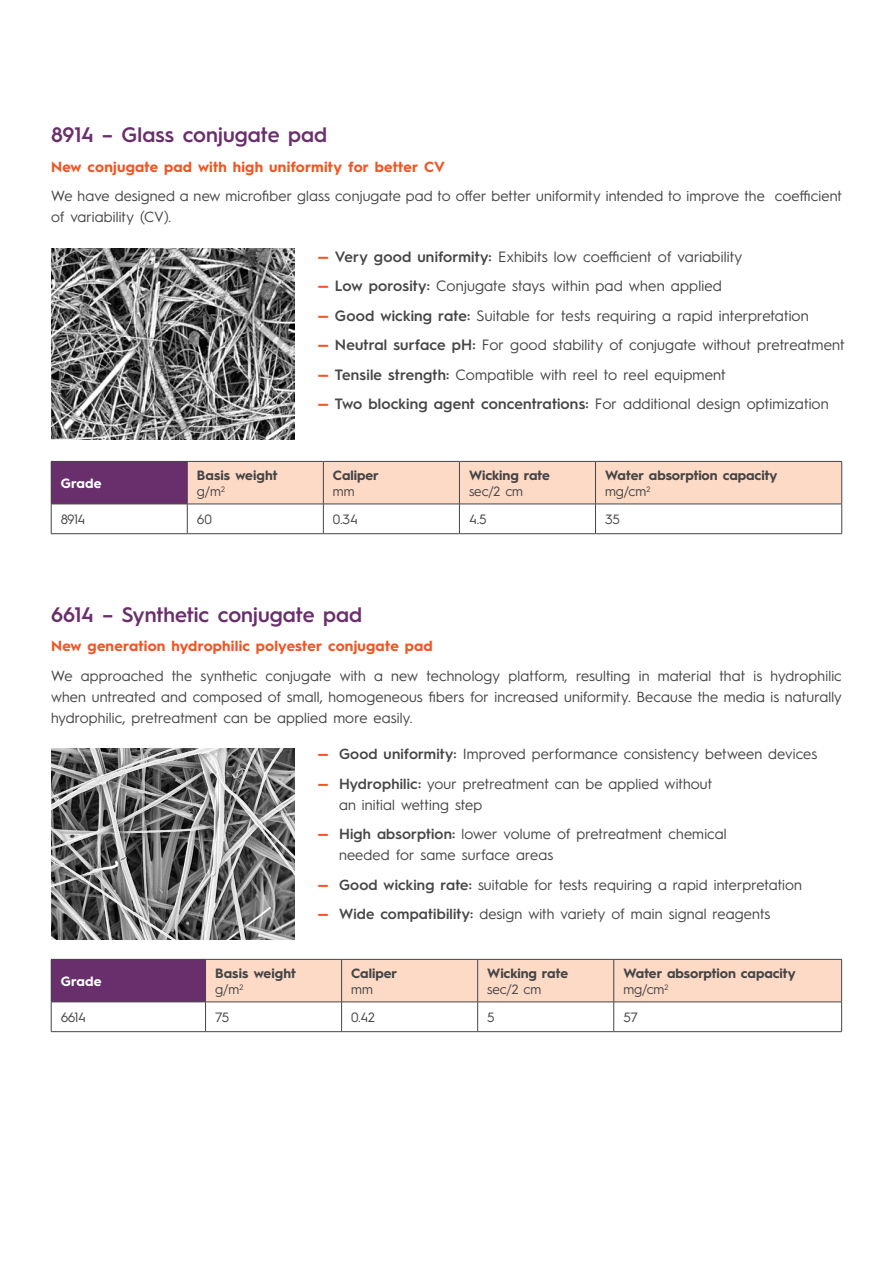
<style>
.page{position:relative;width:893px;height:1263px;background:#fff}
.page>*{position:absolute;margin:0;border:0;box-sizing:border-box;transform-origin:0 0}
.t1{font:600 21px "Hurme Geometric Sans 1";letter-spacing:.005em;color:#692f6c}
.t2{font:15px "Hurme Geometric Sans 1";letter-spacing:.01em;color:#464547}
.t3{font:600 15px "Hurme Geometric Sans 1";letter-spacing:.01em;color:#464547}
.t4{font:14.7px/21px "Hurme Geometric Sans 1";letter-spacing:.01em;color:#464547}
.t5{font:700 14.7px "Hurme Geometric Sans 1";letter-spacing:.01em;color:#f05625}
.t6{font:700 13.5px/16.5px "Hurme Geometric Sans 1";letter-spacing:-.005em;color:#464547}
.t7{font:13.5px "Hurme Geometric Sans 1";letter-spacing:-.01em;color:#464547}
.t8{font:700 13.5px "Hurme Geometric Sans 1";letter-spacing:.01em;color:#fff}
.s1{font-weight:700;color:#f05625}
.s2{font-weight:600}
.s3{font-weight:400}
</style>
<div class="page">
<svg style="left:51px;top:959px;width:791px;height:72px"></svg>
<hr style="left:51px;top:1031px;width:155px;height:1px;background:#464547">
<hr style="left:206px;top:1031px;width:136px;height:1px;background:#464547">
<hr style="left:342px;top:1031px;width:136px;height:1px;background:#464547">
<hr style="left:478px;top:1031px;width:136px;height:1px;background:#464547">
<hr style="left:614px;top:1031px;width:228px;height:1px;background:#464547">
<svg style="left:51px;top:461px;width:791px;height:73px"></svg>
<hr style="left:187px;top:533px;width:136px;height:1px;background:#464547">
<hr style="left:323px;top:533px;width:136px;height:1px;background:#464547">
<hr style="left:459px;top:533px;width:136px;height:1px;background:#464547">
<hr style="left:595px;top:533px;width:247px;height:1px;background:#464547">
<img style="left:51px;top:249px;width:243px;height:191px">
<img style="left:51px;top:748px;width:243px;height:191px">
<h1 class="t1" style="left:51px;top:120px;width:278px">8914 – Glass conjugate pad</h1>
<p class="t5" style="left:51px;top:156px;width:396px">New conjugate pad with high uniformity for better CV</p>
<p class="t4" style="left:51px;top:185px;width:792px">We have designed a new microfiber glass conjugate pad to offer better uniformity intended to improve the coefficient of variability (CV).</p>
<p class="t2" style="left:318px;top:246px;width:426px"><span class="s1">—</span> <span class="s2">Very good uniformity:</span> Exhibits low coefficient of variability</p>
<p class="t2" style="left:318px;top:275px;width:406px"><span class="s1">—</span> <span class="s2">Low porosity:</span> Conjugate stays within pad when applied</p>
<p class="t2" style="left:318px;top:305px;width:493px"><span class="s1">—</span> <span class="s2">Good wicking rate:</span> Suitable for tests requiring a rapid interpretation</p>
<p class="t2" style="left:318px;top:334px;width:528px"><span class="s1">—</span> <span class="s2">Neutral surface pH:</span> For good stability of conjugate without pretreatment</p>
<p class="t2" style="left:318px;top:364px;width:410px"><span class="s1">—</span> <span class="s2">Tensile strength:</span> Compatible with reel to reel equipment</p>
<p class="t3" style="left:318px;top:393px;width:513px"><span class="s1">—</span> Two blocking agent concentrations: <span class="s3">For additional design optimization</span></p>
<p class="t8" style="left:61px;top:474px;width:42px">Grade</p>
<p class="t6" style="left:197px;top:466px;width:82px">Basis weight <span class="s3">g/m</span><sup>2</sup></p>
<p class="t6" style="left:333px;top:466px;width:47px">Caliper</p>
<p class="t7" style="left:333px;top:482px;width:23px">mm</p>
<p class="t6" style="left:469px;top:466px;width:82px">Wicking rate</p>
<p class="t7" style="left:469px;top:482px;width:56px">sec/2 cm</p>
<p class="t6" style="left:605px;top:466px;width:174px">Water absorption capacity <span class="s3">mg/cm</span><sup>2</sup></p>
<p class="t7" style="left:61px;top:510px;width:26px">8914</p>
<p class="t7" style="left:197px;top:510px;width:17px">60</p>
<p class="t7" style="left:333px;top:510px;width:26px">0.34</p>
<p class="t7" style="left:469px;top:510px;width:19px">4.5</p>
<p class="t7" style="left:605px;top:510px;width:16px">35</p>
<h1 class="t1" style="left:51px;top:599px;width:313px">6614 – Synthetic conjugate pad</h1>
<p class="t5" style="left:51px;top:636px;width:383px">New generation hydrophilic polyester conjugate pad</p>
<p class="t4" style="left:51px;top:664px;width:792px;text-align:justify">We approached the synthetic conjugate with a new technology platform, resulting in material that is hydrophilic when untreated and composed of small, homogeneous fibers for increased uniformity. Because the media is naturally hydrophilic, pretreatment can be applied more easily.</p>
<p class="t4" style="left:318px;top:743px;width:501px"><span class="s1">—</span> <span class="s2">Good uniformity:</span> Improved performance consistency between devices</p>
<p class="t4" style="left:339px;top:772px;width:375px;text-indent:-21px"><span class="s1">—</span> <span class="s2">Hydrophilic:</span> your pretreatment can be applied without an initial wetting step</p>
<p class="t4" style="left:339px;top:823px;width:389px;text-indent:-21px"><span class="s1">—</span> <span class="s2">High absorption:</span> lower volume of pretreatment chemical needed for same surface areas</p>
<p class="t4" style="left:318px;top:873px;width:486px"><span class="s1">—</span> <span class="s2">Good wicking rate:</span> suitable for tests requiring a rapid interpretation</p>
<p class="t4" style="left:318px;top:903px;width:454px"><span class="s1">—</span> <span class="s2">Wide compatibility:</span> design with variety of main signal reagents</p>
<p class="t8" style="left:61px;top:971px;width:42px">Grade</p>
<p class="t6" style="left:215px;top:964px;width:82px">Basis weight <span class="s3">g/m</span><sup>2</sup></p>
<p class="t6" style="left:351px;top:964px;width:47px">Caliper</p>
<p class="t7" style="left:351px;top:980px;width:23px">mm</p>
<p class="t6" style="left:487px;top:964px;width:82px">Wicking rate</p>
<p class="t7" style="left:487px;top:980px;width:56px">sec/2 cm</p>
<p class="t6" style="left:623px;top:964px;width:174px">Water absorption capacity <span class="s3">mg/cm</span><sup>2</sup></p>
<p class="t7" style="left:61px;top:1008px;width:26px">6614</p>
<p class="t7" style="left:215px;top:1008px;width:16px">75</p>
<p class="t7" style="left:351px;top:1008px;width:25px">0.42</p>
<p class="t7" style="left:487px;top:1008px;width:9px">5</p>
<p class="t7" style="left:623px;top:1008px;width:16px">57</p>
</div>
